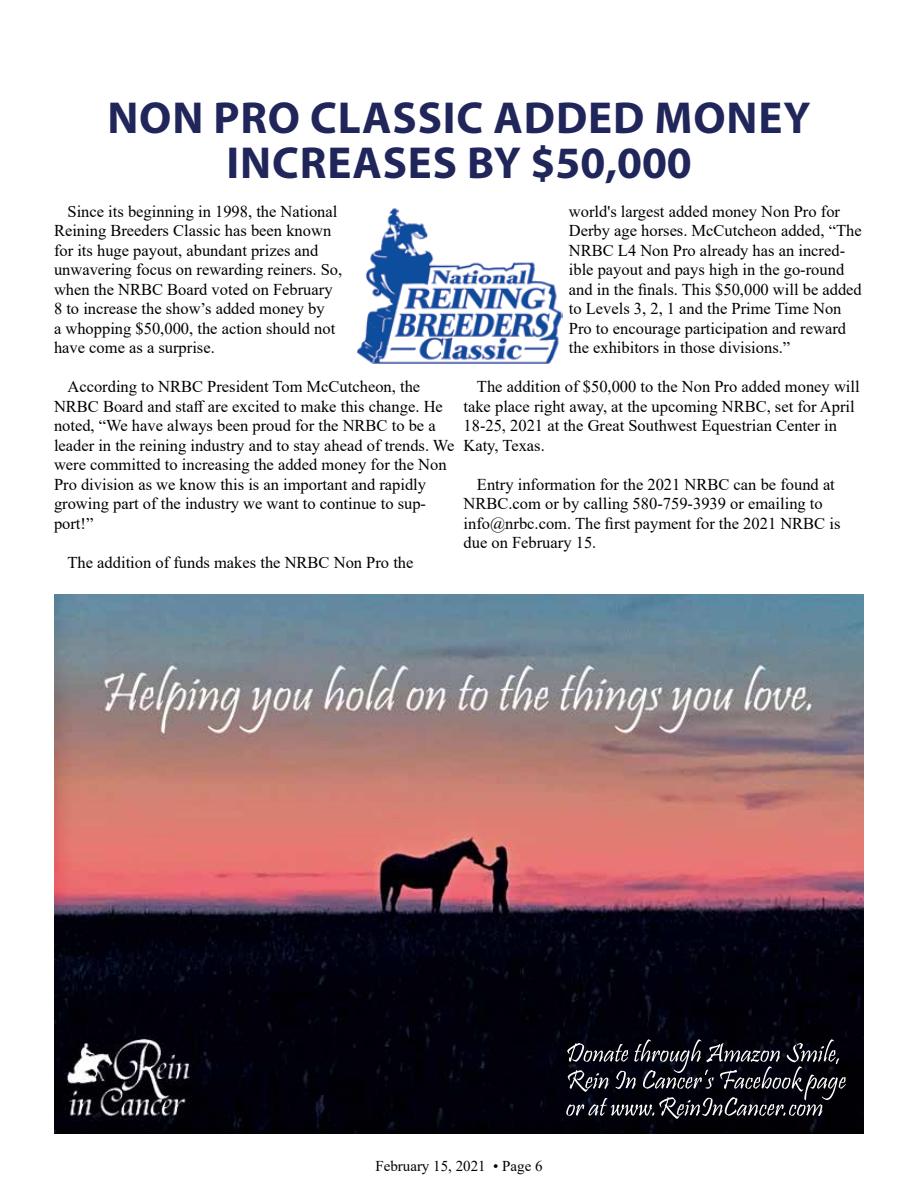
<style>
.page{position:relative;width:918px;height:1188px;background:#fff}
.page>*{position:absolute;margin:0;border:0;box-sizing:border-box;transform-origin:0 0}
.t1{font:700 45px/45px "Myriad Pro";letter-spacing:.02em;color:#20265a;text-align:center}
.t2{font:16.5px/19.5px "Times New Roman";color:#000}
.t3{font:15px "Times New Roman";color:#000}
</style>
<div class="page">
<img style="left:54px;top:594px;width:810px;height:540px">
<img style="left:357px;top:208px;width:205px;height:156px">
<h1 class="t1" style="left:107px;top:94px;width:705px">NON PRO CLASSIC ADDED MONEY<br>INCREASES BY $50,000</h1>
<p class="t2" style="left:54px;top:201px;width:290px;text-indent:13px">Since its beginning in 1998, the National Reining Breeders Classic has been known for its huge payout, abundant prizes and unwavering focus on rewarding reiners. So, when the NRBC Board voted on February 8 to increase the show’s added money by<br>a whopping $50,000, the action should not have come as a surprise.</p>
<p class="t2" style="left:54px;top:376px;width:402px;text-indent:13px">According to NRBC President Tom McCutcheon, the NRBC Board and staff are excited to make this change. He noted, “We have always been proud for the NRBC to be a leader in the reining industry and to stay ahead of trends. We were committed to increasing the added money for the Non Pro division as we know this is an important and rapidly growing part of the industry we want to continue to sup&shy;port!”</p>
<p class="t2" style="left:67px;top:552px;width:348px">The addition of funds makes the NRBC Non Pro the</p>
<p class="t2" style="left:569px;top:201px;width:295px">world's largest added money Non Pro for Derby age horses. McCutcheon added, “The NRBC L4 Non Pro already has an incred&shy;ible payout and pays high in the go-round and in the finals. This $50,000 will be added to Levels 3, 2, 1 and the Prime Time Non Pro to encourage participation and reward the exhibitors in those divisions.”</p>
<p class="t2" style="left:464px;top:377px;width:398px;text-indent:13px">The addition of $50,000 to the Non Pro added money will take place right away, at the upcoming NRBC, set for April 18-25, 2021 at the Great Southwest Equestrian Center in Katy, Texas.</p>
<p class="t2" style="left:464px;top:474px;width:378px;text-indent:13px">Entry information for the 2021 NRBC can be found at NRBC.com or by calling 580-759-3939 or emailing to info@nrbc.com. The first payment for the 2021 NRBC is due on February 15.</p>
<p class="t3" style="left:375px;top:1156px;width:169px">February 15, 2021 • Page 6</p>
</div>
